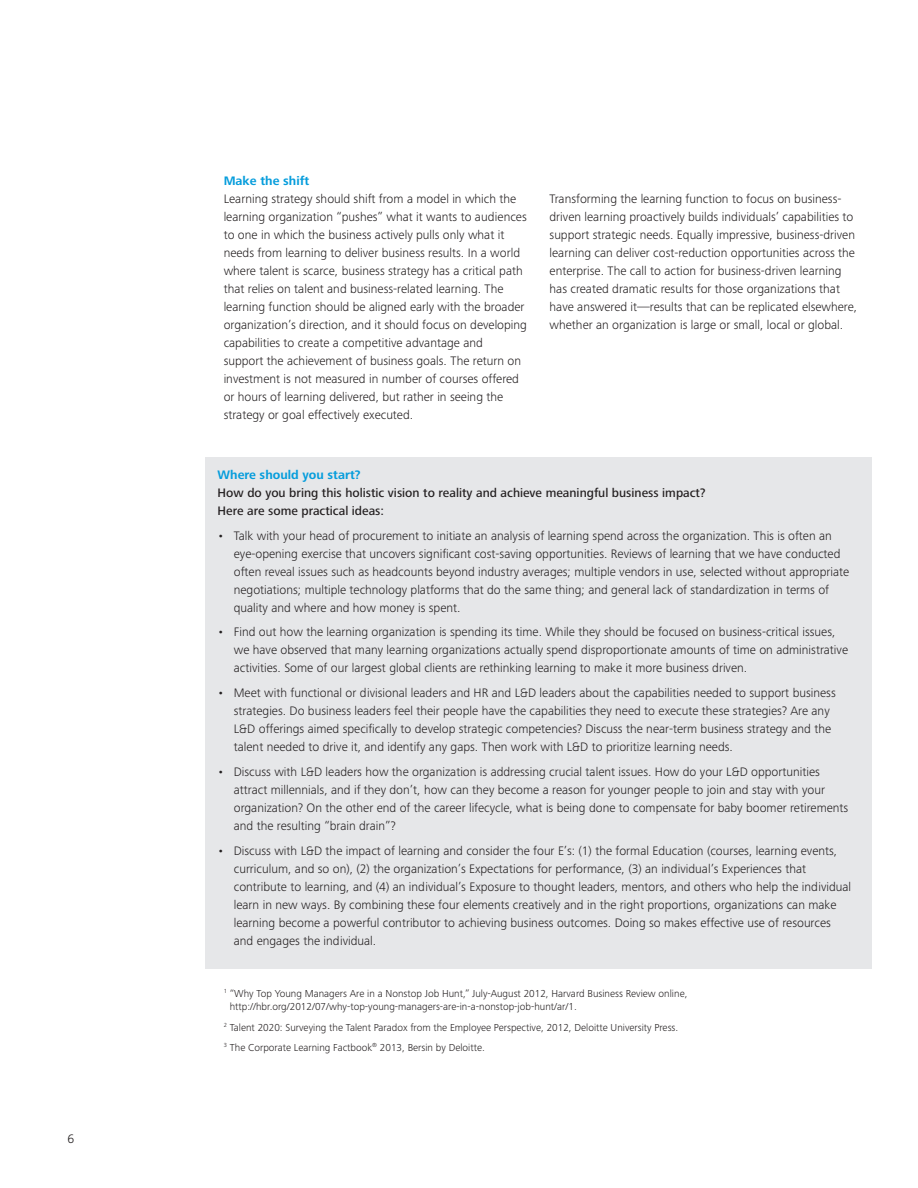
<style>
.page{position:relative;width:918px;height:1188px;background:#fff}
.page>*{position:absolute;margin:0;border:0;box-sizing:border-box;transform-origin:0 0}
.t1{font:300 12.75px/18px "Frutiger Next Pro";color:#231f20}
.t2{font:500 12.75px/18px "Frutiger Next Pro";color:#231f20}
.Subhead_style__B_sub{font:700 12.75px "Frutiger Next Pro";color:#069ddc}
.t3{font:300 10.5px/13.5px "Frutiger Next Pro";color:#231f20}
</style>
<div class="page">
<div style="left:205px;top:457px;width:667px;height:512px;background:#e6e7e9"></div>
<p class="t1" style="left:68px;top:1130px;width:8px">6</p>
<p class="Subhead_style__B_sub" style="left:224px;top:173px;width:87px">Make the shift</p>
<p class="t1" style="left:224px;top:189px;width:305px">Learning strategy should shift from a model in which the learning organization “pushes” what it wants to audiences to one in which the business actively pulls only what it needs from learning to deliver business results. In a world where talent is scarce, business strategy has a critical path that relies on talent and business-related learning. The learning function should be aligned early with the broader organization’s direction, and it should focus on developing capabilities to create a competitive advantage and<br>support the achievement of business goals. The return on investment is not measured in number of courses offered or hours of learning delivered, but rather in seeing the strategy or goal effectively executed.</p>
<p class="t1" style="left:550px;top:189px;width:309px">Transforming the learning function to focus on business&shy;driven learning proactively builds individuals’ capabilities to support strategic needs. Equally impressive, business-driven learning can deliver cost-reduction opportunities across the enterprise. The call to action for business-driven learning has created dramatic results for those organizations that have answered it—results that can be replicated elsewhere, whether an organization is large or small, local or global.</p>
<p class="Subhead_style__B_sub" style="left:218px;top:467px;width:145px">Where should you start?</p>
<p class="t2" style="left:218px;top:484px;width:489px">How do you bring this holistic vision to reality and achieve meaningful business impact?<br>Here are some practical ideas:</p>
<p class="t1" style="left:234px;top:526px;width:617px;text-indent:-16px">• Talk with your head of procurement to initiate an analysis of learning spend across the organization. This is often an eye-opening exercise that uncovers significant cost-saving opportunities. Reviews of learning that we have conducted often reveal issues such as headcounts beyond industry averages; multiple vendors in use, selected without appropriate negotiations; multiple technology platforms that do the same thing; and general lack of standardization in terms of quality and where and how money is spent.</p>
<p class="t1" style="left:234px;top:623px;width:616px;text-indent:-16px">• Find out how the learning organization is spending its time. While they should be focused on business-critical issues, we have observed that many learning organizations actually spend disproportionate amounts of time on administrative activities. Some of our largest global clients are rethinking learning to make it more business driven.</p>
<p class="t1" style="left:234px;top:684px;width:603px;text-indent:-16px">• Meet with functional or divisional leaders and HR and L&amp;D leaders about the capabilities needed to support business strategies. Do business leaders feel their people have the capabilities they need to execute these strategies? Are any L&amp;D offerings aimed specifically to develop strategic competencies? Discuss the near-term business strategy and the talent needed to drive it, and identify any gaps. Then work with L&amp;D to prioritize learning needs.</p>
<p class="t1" style="left:234px;top:763px;width:616px;text-indent:-16px">• Discuss with L&amp;D leaders how the organization is addressing crucial talent issues. How do your L&amp;D opportunities attract millennials, and if they don’t, how can they become a reason for younger people to join and stay with your organization? On the other end of the career lifecycle, what is being done to compensate for baby boomer retirements and the resulting “brain drain”?</p>
<p class="t1" style="left:234px;top:841px;width:619px;text-indent:-16px">• Discuss with L&amp;D the impact of learning and consider the four E’s: (1) the formal Education (courses, learning events, curriculum, and so on), (2) the organization’s Expectations for performance, (3) an individual’s Experiences that contribute to learning, and (4) an individual’s Exposure to thought leaders, mentors, and others who help the individual learn in new ways. By combining these four elements creatively and in the right proportions, organizations can make learning become a powerful contributor to achieving business outcomes. Doing so makes effective use of resources and engages the individual.</p>
<p class="t3" style="left:230px;top:987px;width:459px;text-indent:-6px"><sup>1</sup> “Why Top Young Managers Are in a Nonstop Job Hunt,” July-August 2012, Harvard Business Review online, http://hbr.org/2012/07/why-top-young-managers-are-in-a-nonstop-job-hunt/ar/1.</p>
<p class="t3" style="left:224px;top:1020px;width:456px"><sup>2</sup> Talent 2020: Surveying the Talent Paradox from the Employee Perspective, 2012, Deloitte University Press.</p>
<p class="t3" style="left:224px;top:1041px;width:263px"><sup>3</sup> The Corporate Learning Factbook<sup>®</sup> 2013, Bersin by Deloitte.</p>
</div>
